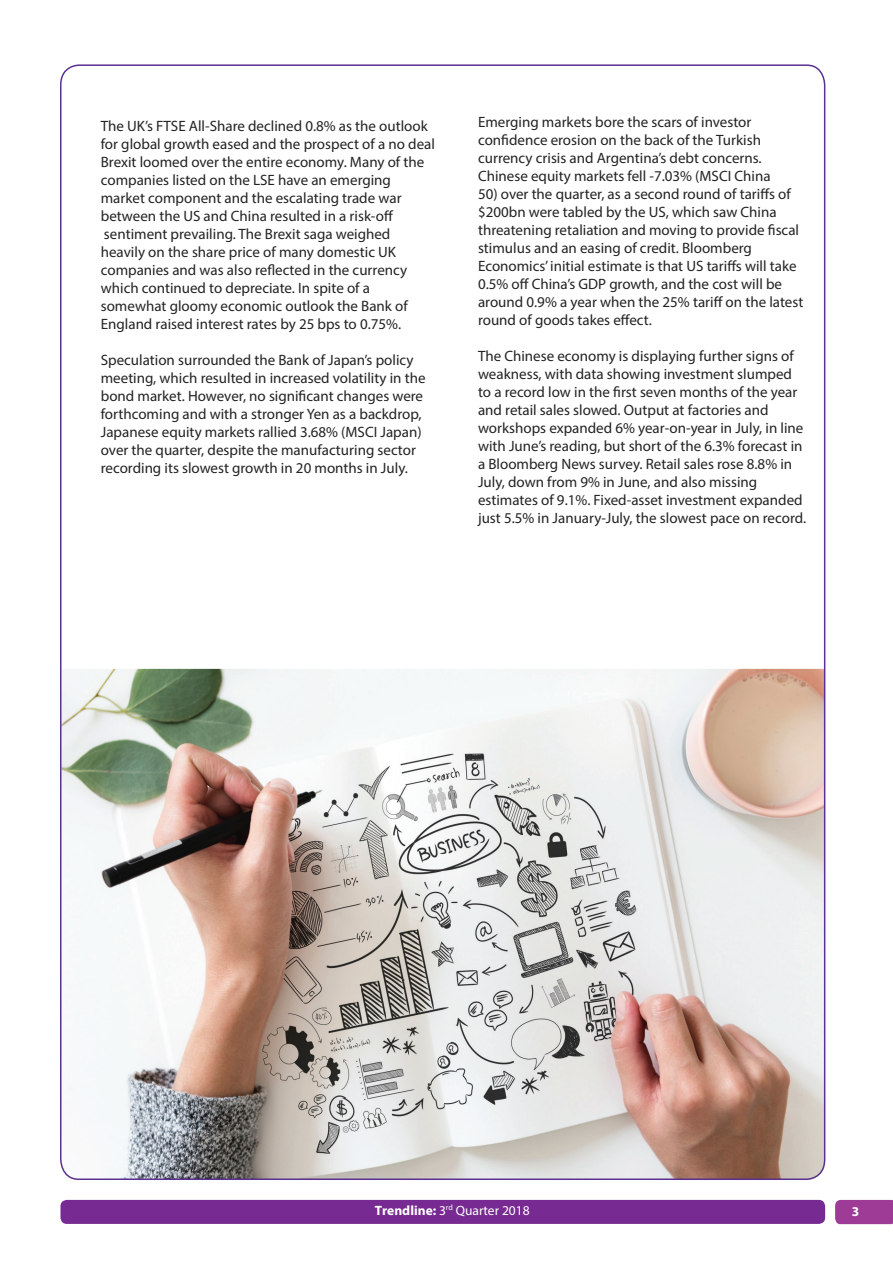
<style>
.page{position:relative;width:893px;height:1263px;background:#fff}
.page>*{position:absolute;margin:0;border:0;box-sizing:border-box;transform-origin:0 0}
.t1{font:15px/18px "Myriad Pro";color:#222323}
.t2{font:13.5px "Myriad Pro";color:#fff}
.t3{font:700 13.5px "Myriad Pro";color:#fff}
.t4{font:7.8px "Myriad Pro";color:#fff}
.s1{font-weight:700}
.s2{font-weight:400}
</style>
<div class="page">
<img style="left:61px;top:669px;width:763px;height:511px">
<svg style="left:835px;top:1200px;width:58px;height:24px"></svg>
<div style="left:60px;top:1200px;width:765px;height:24px;background:#772a91;border-radius:6px"></div>
<p class="t1" style="left:101px;top:117px;width:336px">The UK’s FTSE All-Share declined 0.8% as the outlook for global growth eased and the prospect of a no deal Brexit loomed over the entire economy. Many of the companies listed on the LSE have an emerging market component and the escalating trade war between the US and China resulted in a risk-off sentiment prevailing. The Brexit saga weighed heavily on the share price of many domestic UK companies and was also reflected in the currency which continued to depreciate. In spite of a somewhat gloomy economic outlook the Bank of England raised interest rates by 25 bps to 0.75%.</p>
<p class="t1" style="left:101px;top:351px;width:326px">Speculation surrounded the Bank of Japan’s policy meeting, which resulted in increased volatility in the bond market. However, no significant changes were forthcoming and with a stronger Yen as a backdrop, Japanese equity markets rallied 3.68% (MSCI Japan) over the quarter, despite the manufacturing sector recording its slowest growth in 20 months in July.</p>
<p class="t1" style="left:478px;top:113px;width:294px">Emerging markets bore the scars of investor confidence erosion on the back of the Turkish currency crisis and Argentina’s debt concerns.<br>Chinese equity markets fell -7.03% (MSCI China</p>
<p class="t1" style="left:478px;top:185px;width:327px">50) over the quarter, as a second round of tariffs of $200bn were tabled by the US, which saw China threatening retaliation and moving to provide fiscal stimulus and an easing of credit. Bloomberg Economics’ initial estimate is that US tariffs will take 0.5% off China’s GDP growth, and the cost will be around 0.9% a year when the 25% tariff on the latest round of goods takes effect.</p>
<p class="t1" style="left:478px;top:347px;width:330px">The Chinese economy is displaying further signs of weakness, with data showing investment slumped to a record low in the first seven months of the year and retail sales slowed. Output at factories and workshops expanded 6% year-on-year in July, in line with June’s reading, but short of the 6.3% forecast in a Bloomberg News survey. Retail sales rose 8.8% in July, down from 9% in June, and also missing estimates of 9.1%. Fixed-asset investment expanded just 5.5% in January-July, the slowest pace on record.</p>
<p class="t2" style="left:369px;top:1202px;width:156px"><span class="s1">Trendline:</span> 3<sup>rd</sup> Quarter 2018</p>
<p class="t2" style="left:375px;top:1202px;width:156px"><span class="s1">Trendline:</span> 3<sup>rd</sup> Quarter 2018</p>
<p class="t3" style="left:338px;top:1203px;width:73px">Trendline: <span class="s2">1</span></p>
<p class="t3" style="left:852px;top:1203px;width:9px">3</p>
<p class="t4" style="left:409px;top:1205px;width:7px">st</p>
<p class="t2" style="left:418px;top:1204px;width:75px">Quarter 2017</p>
</div>
